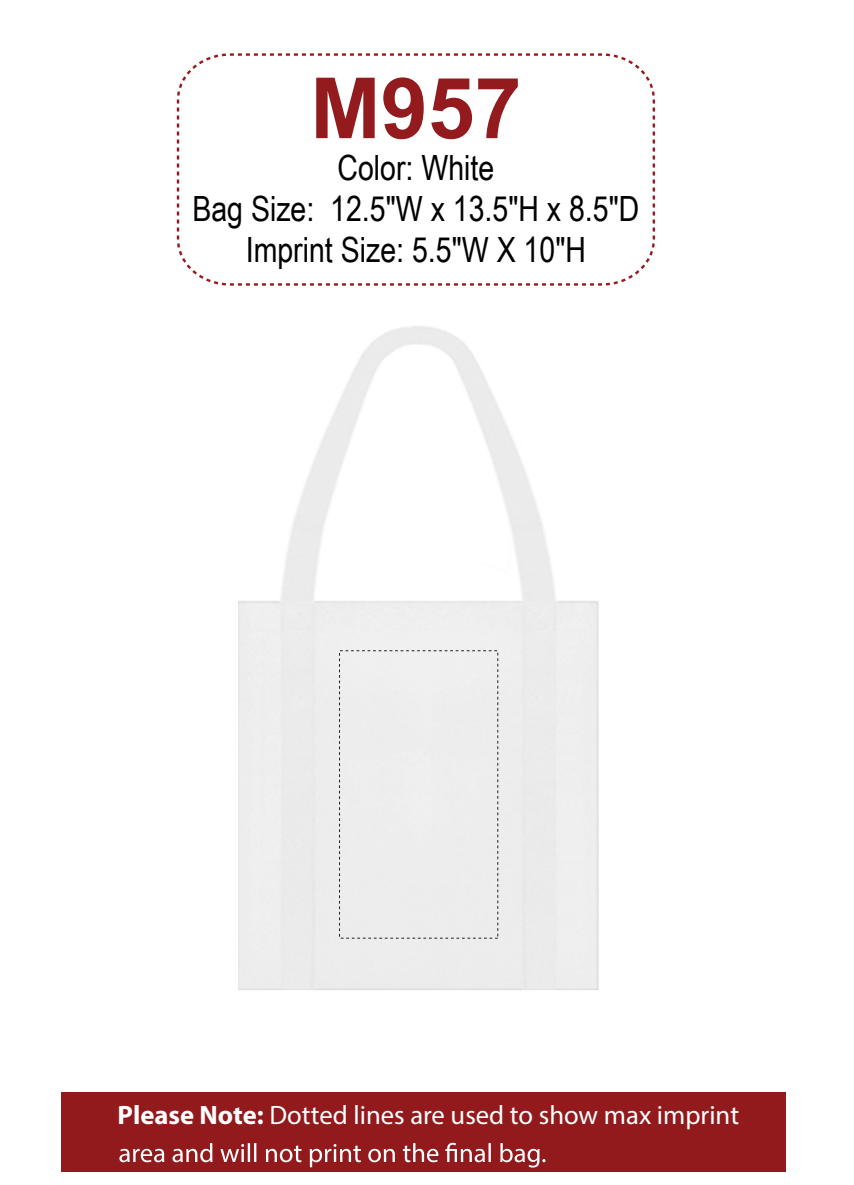
<style>
.page{position:relative;width:854px;height:1185px;background:#fff}
.page>*{position:absolute;margin:0;border:0;box-sizing:border-box;transform-origin:0 0}
.t1{font:700 84.48px "Arial";color:#931a1d}
.t2{font:34.76px "Arial Narrow";color:#000}
.t3{font:34.76px "Arial Narrow";color:#010101}
.t4{font:26.64px "Myriad Pro";color:#fff}
.s1{font-weight:700}
</style>
<div class="page">
<div style="left:339px;top:650px;width:159px;height:289px;border:1px dashed #231f20"></div>
<svg style="left:176px;top:53px;width:479px;height:233px"></svg>
<div style="left:61px;top:1092px;width:724px;height:79px;background:#921a1c"></div>
<svg style="left:119px;top:1143px;width:426px;height:25px"></svg>
<h1 class="t1" style="left:310px;top:49px;width:213px">M957</h1>
<h2 class="t2" style="left:337px;top:143px;width:158px">Color: White</h2>
<h2 class="t2" style="left:192px;top:183px;width:448px">Bag Size: 12.5"W x 13.5"H x 8.5"D</h2>
<h2 class="t3" style="left:246px;top:224px;width:342px">Imprint Size: 5.5"W X 10"H</h2>
<p class="t4" style="left:118px;top:1099px;width:623px"><span class="s1">Please Note:</span> Dotted lines are used to show max imprint</p>
</div>
